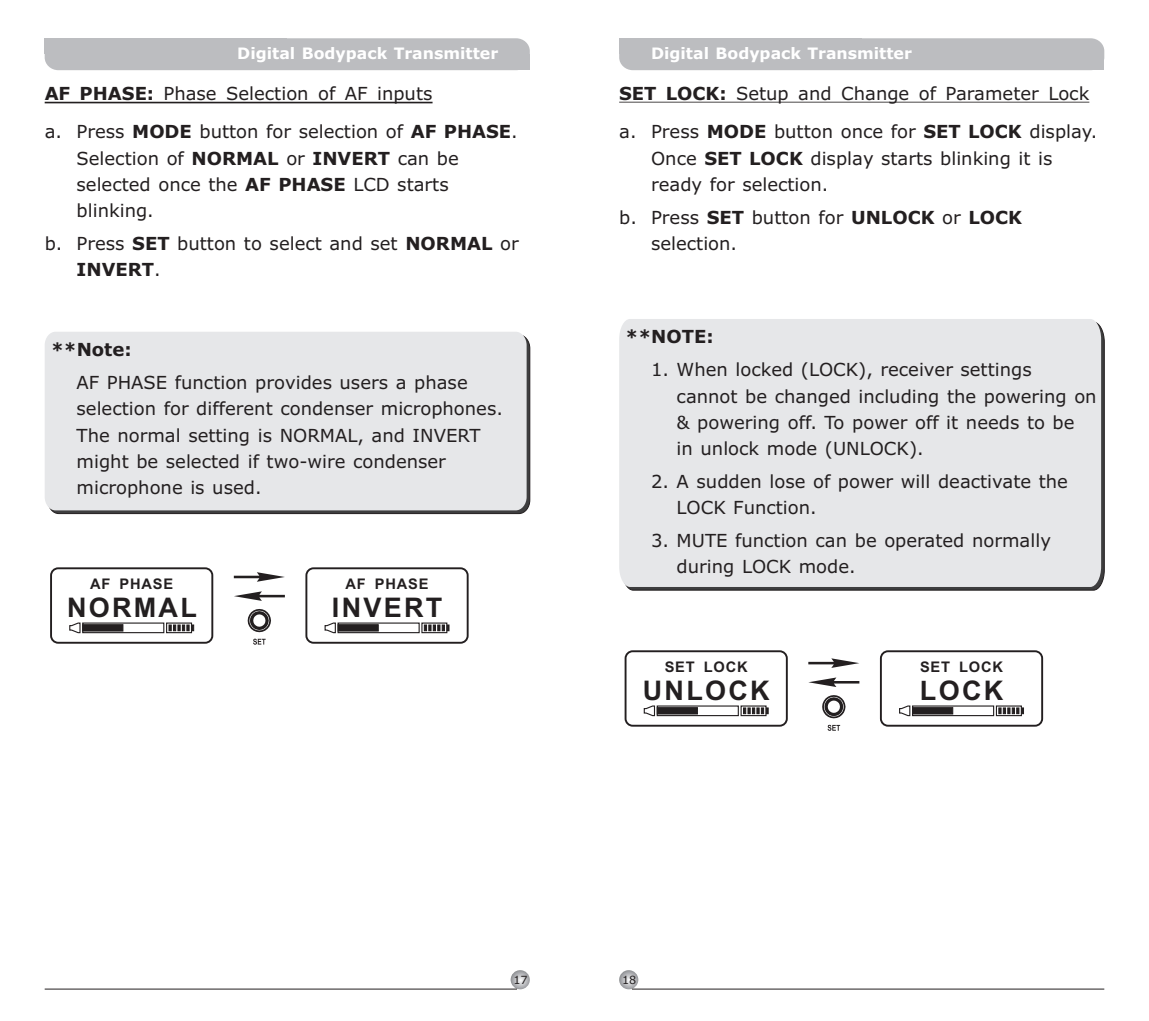
<style>
.page{position:relative;width:1149px;height:1021px;background:#fff}
.page>*{position:absolute;margin:0;border:0;box-sizing:border-box;transform-origin:0 0}
.t1{font:700 27px "Arial";letter-spacing:.085em;color:#231f20}
.t2{font:18px/26.3px "Verdana";color:#231f20}
.t3{font:700 18px "Verdana";color:#231f20}
.t4{font:700 15.75px "Verdana";color:#fff}
.t5{font:700 14.62px "Arial";letter-spacing:.055em;color:#231f20}
.t6{font:11.25px "Verdana";color:#231f20}
.s1{font-weight:700}
</style>
<div class="page">
<div style="left:45px;top:38px;width:484px;height:32px;background:#bcbdc0;border-radius:13px"></div>
<div style="left:45px;top:38px;width:242px;height:16px;background:#bcbdc0"></div>
<div style="left:271px;top:54px;width:258px;height:16px;background:#bcbdc0"></div>
<div style="left:619px;top:38px;width:484px;height:32px;background:#bcbdc0;border-radius:13px"></div>
<div style="left:619px;top:38px;width:242px;height:16px;background:#bcbdc0"></div>
<div style="left:845px;top:54px;width:258px;height:16px;background:#bcbdc0"></div>
<svg style="left:619px;top:970px;width:19px;height:19px"></svg>
<svg style="left:510px;top:970px;width:19px;height:19px"></svg>
<hr style="left:45px;top:988px;width:472px;height:1px;background:#231f20">
<hr style="left:631px;top:988px;width:472px;height:1px;background:#231f20">
<div style="left:50px;top:567px;width:163px;height:76px;border:2px solid #231f20;border-radius:7px"></div>
<div style="left:166px;top:622px;width:26px;height:11px;border:1px solid #231f20"></div>
<div style="left:82px;top:622px;width:82px;height:11px;border:1px solid #231f20"></div>
<svg style="left:69px;top:622px;width:54px;height:11px"></svg>
<svg style="left:168px;top:624px;width:26px;height:7px"></svg>
<div style="left:421px;top:622px;width:26px;height:11px;border:1px solid #231f20"></div>
<div style="left:305px;top:567px;width:163px;height:76px;border:2px solid #231f20;border-radius:7px"></div>
<div style="left:337px;top:622px;width:82px;height:11px;border:1px solid #231f20"></div>
<svg style="left:324px;top:622px;width:54px;height:11px"></svg>
<svg style="left:423px;top:624px;width:26px;height:7px"></svg>
<svg style="left:234px;top:591px;width:51px;height:10px"></svg>
<svg style="left:234px;top:572px;width:51px;height:9px"></svg>
<hr style="left:45px;top:102px;width:118px;height:1px;background:#231f20">
<hr style="left:163px;top:102px;width:269px;height:1px;background:#231f20">
<svg style="left:51px;top:337px;width:479px;height:177px;background:#504f50"></svg>
<div style="left:45px;top:332px;width:481px;height:178px;background:#e6e7e9"></div>
<div style="left:740px;top:705px;width:26px;height:11px;border:1px solid #231f20"></div>
<div style="left:624px;top:650px;width:163px;height:76px;border:2px solid #231f20;border-radius:7px"></div>
<div style="left:656px;top:705px;width:82px;height:11px;border:1px solid #231f20"></div>
<svg style="left:643px;top:705px;width:54px;height:11px"></svg>
<svg style="left:743px;top:707px;width:25px;height:7px"></svg>
<div style="left:995px;top:705px;width:26px;height:11px;border:1px solid #231f20"></div>
<div style="left:879px;top:650px;width:163px;height:76px;border:2px solid #231f20;border-radius:7px"></div>
<div style="left:911px;top:705px;width:82px;height:11px;border:1px solid #231f20"></div>
<svg style="left:899px;top:705px;width:53px;height:11px"></svg>
<svg style="left:998px;top:707px;width:25px;height:7px"></svg>
<svg style="left:808px;top:677px;width:51px;height:10px"></svg>
<svg style="left:808px;top:658px;width:51px;height:10px"></svg>
<div style="left:619px;top:319px;width:481px;height:268px;background:#e6e7e9"></div>
<hr style="left:619px;top:102px;width:116px;height:1px;background:#231f20">
<hr style="left:735px;top:102px;width:353px;height:1px;background:#231f20">
<svg style="left:822px;top:695px;width:24px;height:35px"></svg>
<svg style="left:247px;top:609px;width:24px;height:35px"></svg>
<p class="t4" style="left:237px;top:47px;width:262px">Digital Bodypack Transmitter</p>
<p class="t4" style="left:651px;top:47px;width:262px">Digital Bodypack Transmitter</p>
<p class="t2" style="left:45px;top:76px;width:474px;line-height:38.2px"><span class="s1">AF PHASE:</span> Phase Selection of AF inputs<br>a. Press <span class="s1">MODE</span> button for selection of <span class="s1">AF PHASE</span>.</p>
<p class="t2" style="left:77px;top:146px;width:383px">Selection of <span class="s1">NORMAL</span> or <span class="s1">INVERT</span> can be selected once the <span class="s1">AF PHASE</span> LCD starts blinking.</p>
<p class="t2" style="left:77px;top:232px;width:443px;text-indent:-32px">b. Press <span class="s1">SET</span> button to select and set <span class="s1">NORMAL</span> or<br><span class="s1">INVERT</span>.</p>
<p class="t3" style="left:51px;top:342px;width:82px">**Note:</p>
<p class="t2" style="left:77px;top:371px;width:428px">AF PHASE function provides users a phase selection for different condenser microphones.<br>The normal setting is NORMAL, and INVERT might be selected if two-wire condenser microphone is used.</p>
<p class="t5" style="left:90px;top:578px;width:84px">AF PHASE</p>
<h1 class="t1" style="left:67px;top:597px;width:131px">NORMAL</h1>
<p class="t5" style="left:345px;top:578px;width:84px">AF PHASE</p>
<h1 class="t1" style="left:332px;top:597px;width:112px">INVERT</h1>
<p class="t2" style="left:619px;top:76px;width:479px;line-height:38.2px"><span class="s1">SET LOCK:</span> Setup and Change of Parameter Lock a. Press <span class="s1">MODE</span> button once for <span class="s1">SET LOCK</span> display.</p>
<p class="t2" style="left:651px;top:146px;width:403px">Once <span class="s1">SET LOCK</span> display starts blinking it is ready for selection.</p>
<p class="t2" style="left:651px;top:205px;width:372px;text-indent:-32px">b. Press <span class="s1">SET</span> button for <span class="s1">UNLOCK</span> or <span class="s1">LOCK </span>selection.</p>
<p class="t3" style="left:625px;top:330px;width:89px">**NOTE:</p>
<p class="t2" style="left:676px;top:358px;width:421px;text-indent:-26px">1. When locked (LOCK), receiver settings cannot be changed including the powering on &amp; powering off. To power off it needs to be<br>in unlock mode (UNLOCK).</p>
<p class="t2" style="left:676px;top:469px;width:393px;text-indent:-26px">2. A sudden lose of power will deactivate the<br>LOCK Function.</p>
<p class="t2" style="left:676px;top:529px;width:376px;text-indent:-26px">3. MUTE function can be operated normally during LOCK mode.</p>
<p class="t5" style="left:664px;top:661px;width:84px">SET LOCK</p>
<h1 class="t1" style="left:642px;top:680px;width:128px">UNLOCK</h1>
<p class="t5" style="left:919px;top:661px;width:84px">SET LOCK</p>
<h1 class="t1" style="left:919px;top:680px;width:85px">LOCK</h1>
<p class="t6" style="left:513px;top:975px;width:16px">17</p>
<p class="t6" style="left:622px;top:975px;width:16px">18</p>
</div>
